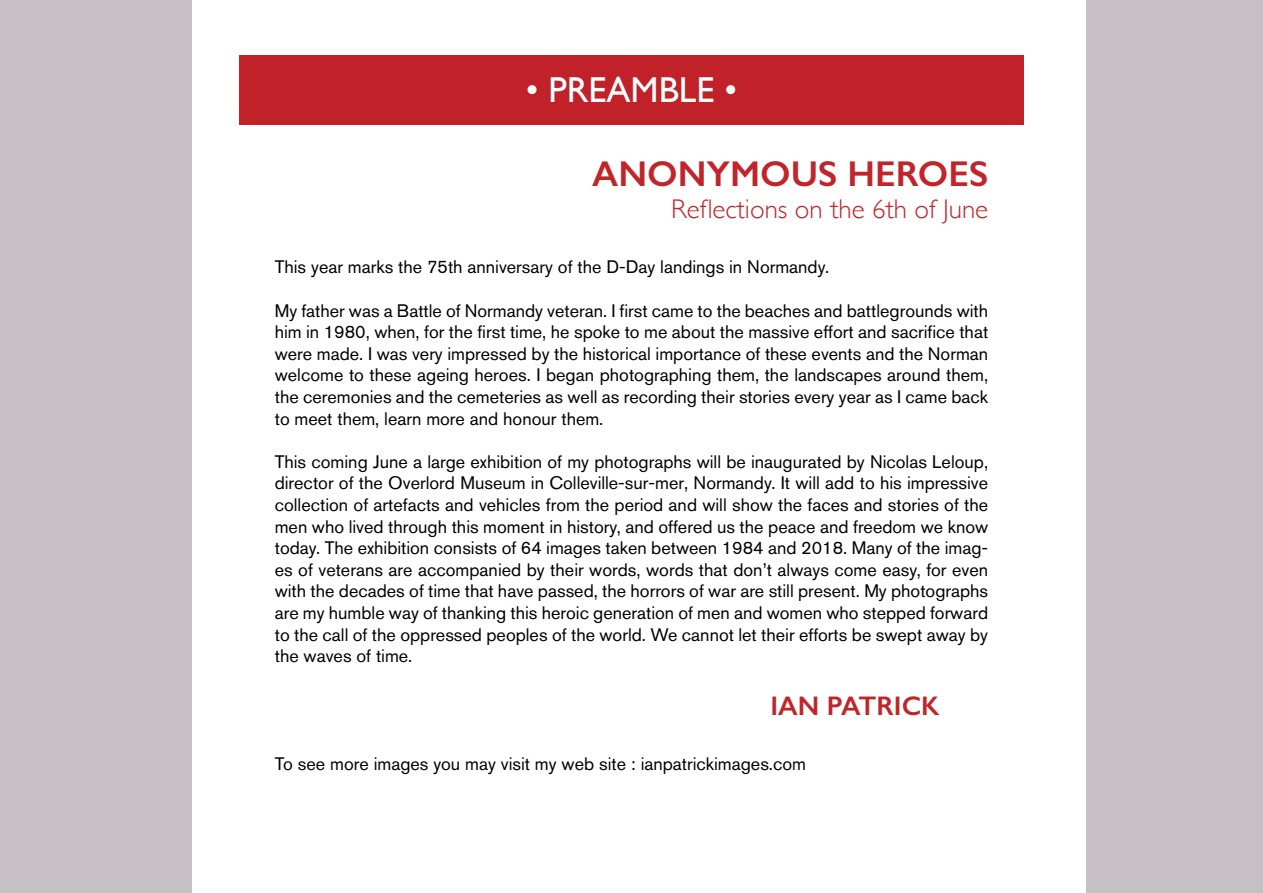
<style>
.page{position:relative;width:1263px;height:893px;background:#c6c0c5}
.page>*{position:absolute;margin:0;border:0;box-sizing:border-box;transform-origin:0 0}
.t1{font:600 36px "Gill Sans";color:#c12429}
.t2{font:36px "Gill Sans";color:#fff}
.t3{font:300 27px "Gill Sans";color:#c12429}
.t4{font:600 27px "Gill Sans";color:#c12429}
.t5{font:18px/21.6px "Akzidenz Grotesk BQ";color:#000;text-align:justify}
</style>
<div class="page">
<div style="left:192px;top:0;width:893px;height:893px;background:#fff"></div>
<div style="left:239px;top:55px;width:785px;height:69px;background:#c12128"></div>
<h1 class="t2" style="left:526px;top:69px;width:213px">• PREAMBLE •</h1>
<h1 class="t1" style="left:592px;top:152px;width:397px">ANONYMOUS HEROES</h1>
<h2 class="t3" style="left:671px;top:188px;width:318px">Reflections on the 6th of June</h2>
<p class="t5" style="left:275px;top:256px;width:556px">This year marks the 75th anniversary of the D-Day landings in Normandy.</p>
<p class="t5" style="left:275px;top:299px;width:715px">My father was a Battle of Normandy veteran. I first came to the beaches and battlegrounds with him in 1980, when, for the first time, he spoke to me about the massive effort and sacrifice that were made. I was very impressed by the historical importance of these events and the Norman welcome to these ageing heroes. I began photographing them, the landscapes around them, the ceremonies and the cemeteries as well as recording their stories every year as I came back to meet them, learn more and honour them.</p>
<p class="t5" style="left:275px;top:451px;width:715px">This coming June a large exhibition of my photographs will be inaugurated by Nicolas Leloup, director of the Overlord Museum in Colleville-sur-mer, Normandy. It will add to his impressive collection of artefacts and vehicles from the period and will show the faces and stories of the men who lived through this moment in history, and offered us the peace and freedom we know today. The exhibition consists of 64 images taken between 1984 and 2018. Many of the imag&shy;es of veterans are accompanied by their words, words that don’t always come easy, for even with the decades of time that have passed, the horrors of war are still present. My photographs are my humble way of thanking this heroic generation of men and women who stepped forward to the call of the oppressed peoples of the world. We cannot let their efforts be swept away by the waves of time.</p>
<h2 class="t4" style="left:770px;top:690px;width:171px">IAN PATRICK</h2>
<p class="t5" style="left:275px;top:753px;width:533px">To see more images you may visit my web site : ianpatrickimages.com</p>
</div>
